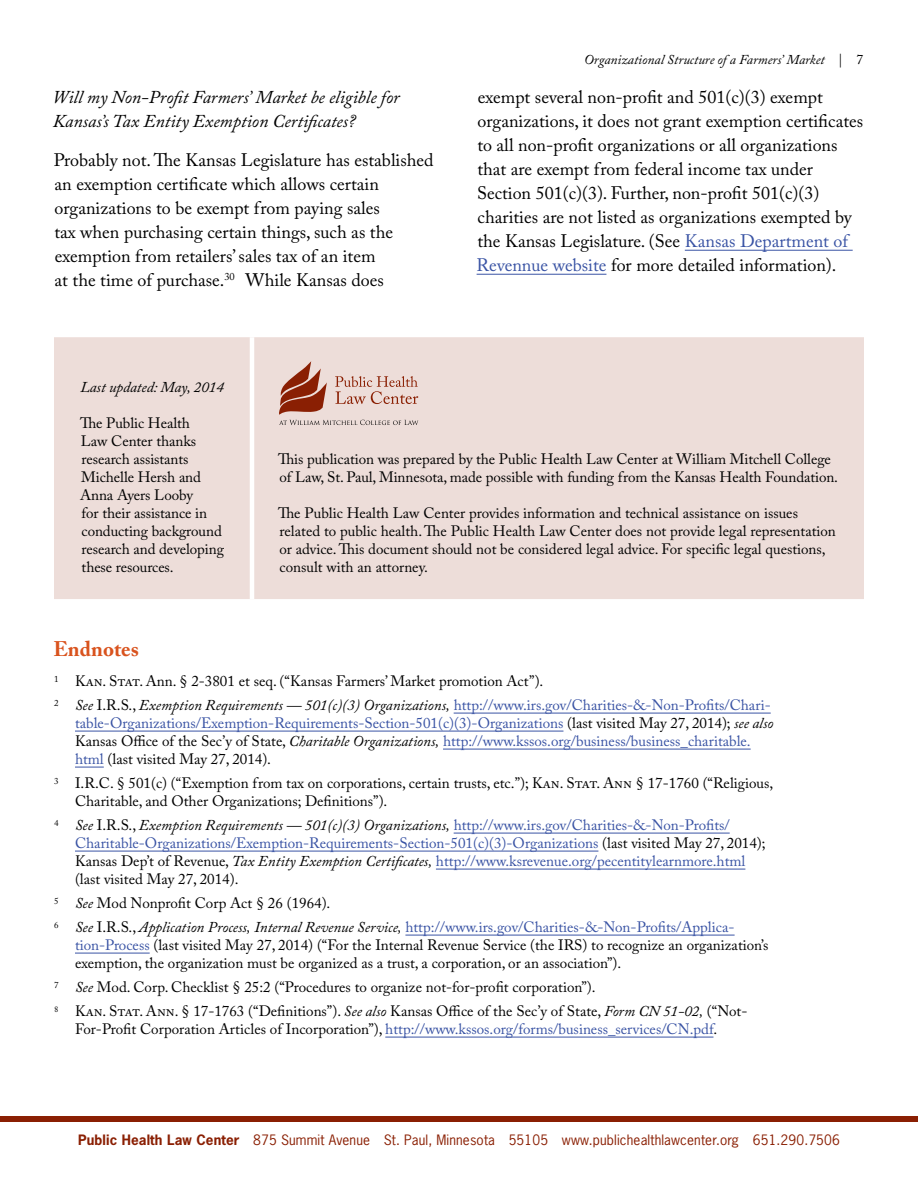
<style>
.page{position:relative;width:918px;height:1188px;background:#fff}
.page>*{position:absolute;margin:0;border:0;box-sizing:border-box;transform-origin:0 0}
._5_subhead{font:700 21px "Adobe Caslon Pro";color:#d9531e}
._1_body_copy{font:18px/24px "Adobe Caslon Pro";color:#000}
._1_body_copy-2{font:italic 18px/24px "Adobe Caslon Pro";color:#000}
.t1{font:15px/18px "Adobe Caslon Pro";color:#000}
.t2{font:15px/18px "Adobe Caslon Pro";color:#3953a4}
.t3{font:italic 15px "Adobe Caslon Pro";color:#000}
.t4{font:13.5px "News Gothic Std";letter-spacing:.01em;color:#8a1f03}
.t5{font:italic 13.5px "Adobe Caslon Pro";color:#000}
.s1{font-style:normal}
.s2{color:#3953a4}
.s3{font-style:italic;color:#000}
.s4{color:#000}
.s5{font-style:italic}
.s6{font-weight:700}
</style>
<div class="page">
<div style="left:0;top:1116px;width:918px;height:6px;background:#8a1f03"></div>
<hr style="left:685px;top:250px;width:168px;height:1px;background:#3953a4">
<hr style="left:477px;top:274px;width:129px;height:1px;background:#3953a4">
<div style="left:54px;top:337px;width:810px;height:262px;background:#edddd9"></div>
<hr style="left:250px;top:337px;width:4px;height:262px;background:#fff">
<svg style="left:278px;top:361px;width:140px;height:64px;background:#d5b3ab"></svg>
<hr style="left:454px;top:713px;width:317px;height:1px;background:#3953a4">
<hr style="left:75px;top:731px;width:488px;height:1px;background:#3953a4">
<hr style="left:443px;top:749px;width:308px;height:1px;background:#3953a4">
<svg style="left:75px;top:767px;width:29px;height:1px"></svg>
<hr style="left:454px;top:833px;width:276px;height:1px;background:#3953a4">
<hr style="left:75px;top:851px;width:523px;height:1px;background:#3953a4">
<hr style="left:436px;top:869px;width:309px;height:1px;background:#3953a4">
<hr style="left:405px;top:935px;width:330px;height:1px;background:#3953a4">
<hr style="left:75px;top:953px;width:75px;height:1px;background:#3953a4">
<hr style="left:385px;top:1037px;width:328px;height:1px;background:#3953a4">
<p class="_1_body_copy-2" style="left:52px;top:85px;width:349px">Will my Non-Profit Farmers’ Market be eligible for<br>Kansas’s Tax Entity Exemption Certificates?</p>
<p class="_1_body_copy" style="left:54px;top:148px;width:381px">Probably not. The Kansas Legislature has established an exemption certificate which allows certain organizations to be exempt from paying sales<br>tax when purchasing certain things, such as the exemption from retailers’ sales tax of an item<br>at the time of purchase.<sup>30</sup> While Kansas does</p>
<p class="t5" style="left:584px;top:52px;width:281px">Organizational Structure of a Farmers’ Market <span class="s1">| 7</span></p>
<p class="_1_body_copy" style="left:477px;top:85px;width:388px">exempt several non-profit and 501(c)(3) exempt organizations, it does not grant exemption certificates to all non-profit organizations or all organizations that are exempt from federal income tax under Section 501(c)(3). Further, non-profit 501(c)(3) charities are not listed as organizations exempted by the Kansas Legislature. (See <span class="s2">Kansas Department of Revennue website</span> for more detailed information).</p>
<p class="t3" style="left:80px;top:378px;width:145px">Last updated: May, 2014</p>
<p class="t1" style="left:80px;top:414px;width:145px">The Public Health<br>Law Center thanks research assistants<br>Michelle Hersh and<br>Anna Ayers Looby<br>for their assistance in conducting background research and developing these resources.</p>
<p class="t1" style="left:278px;top:450px;width:562px">This publication was prepared by the Public Health Law Center at William Mitchell College of Law, St. Paul, Minnesota, made possible with funding from the Kansas Health Foundation.</p>
<p class="t1" style="left:278px;top:504px;width:559px">The Public Health Law Center provides information and technical assistance on issues related to public health. The Public Health Law Center does not provide legal representation or advice. This document should not be considered legal advice. For specific legal questions, consult with an attorney.</p>
<p class="_5_subhead" style="left:53px;top:637px;width:87px">Endnotes</p>
<p class="t1" style="left:54px;top:672px;width:491px"><sup>1</sup> Kan. Stat. Ann. § 2-3801 et seq. (“Kansas Farmers’ Market promotion Act”).</p>
<p class="t2" style="left:75px;top:696px;width:700px;text-indent:-21px"><sup>2</sup> <span class="s3">See</span> <span class="s4">I.R.S.,</span> <span class="s3">Exemption Requirements — 501(c)(3) Organizations,</span> http://www.irs.gov/Charities-&amp;-Non-Profits/Chari&shy;table-Organizations/Exemption-Requirements-Section-501(c)(3)-Organizations <span class="s4">(last visited May 27, 2014);</span> <span class="s3">see also </span><span class="s4">Kansas Office of the Sec’y of State,</span> <span class="s3">Charitable Organizations,</span> http://www.kssos.org/business/business_charitable. html <span class="s4">(last visited May 27, 2014).</span></p>
<p class="t1" style="left:75px;top:774px;width:700px;text-indent:-21px"><sup>3</sup> I.R.C. § 501(c) (“Exemption from tax on corporations, certain trusts, etc.”); Kan. Stat. Ann § 17-1760 (“Religious,<br>Charitable, and Other Organizations; Definitions”).</p>
<p class="t2" style="left:75px;top:816px;width:692px;text-indent:-21px"><sup>4</sup> <span class="s3">See</span> <span class="s4">I.R.S.,</span> <span class="s3">Exemption Requirements — 501(c)(3) Organizations,</span> http://www.irs.gov/Charities-&amp;-Non-Profits/ Charitable-Organizations/Exemption-Requirements-Section-501(c)(3)-Organizations <span class="s4">(last visited May 27, 2014); Kansas Dep’t of Revenue,</span> <span class="s3">Tax Entity Exemption Certificates,</span> http://www.ksrevenue.org/pecentitylearnmore.html <span class="s4">(last visited May 27, 2014).</span></p>
<p class="t1" style="left:54px;top:894px;width:278px"><sup>5</sup> <span class="s5">See</span> Mod Nonprofit Corp Act § 26 (1964).</p>
<p class="t1" style="left:75px;top:918px;width:695px;text-indent:-21px"><sup>6</sup> <span class="s5">See</span> I.R.S., <span class="s5">Application Process, Internal Revenue Service,</span> <span class="s2">http://www.irs.gov/Charities-&amp;-Non-Profits/Applica&shy;tion-Process</span> (last visited May 27, 2014) (“For the Internal Revenue Service (the IRS) to recognize an organization’s exemption, the organization must be organized as a trust, a corporation, or an association”).</p>
<p class="t1" style="left:54px;top:978px;width:543px"><sup>7</sup> <span class="s5">See</span> Mod. Corp. Checklist § 25:2 (“Procedures to organize not-for-profit corporation”).</p>
<p class="t1" style="left:75px;top:1002px;width:674px;text-indent:-21px"><sup>8</sup> Kan. Stat. Ann. § 17-1763 (“Definitions”). <span class="s5">See also</span> Kansas Office of the Sec’y of State, <span class="s5">Form CN 51-02,</span> (“Not-<br>For-Profit Corporation Articles of Incorporation”), <span class="s2">http://www.kssos.org/forms/business_services/CN.pdf</span>.</p>
<p class="t4" style="left:78px;top:1131px;width:763px"><span class="s6">Public Health Law Center</span> 875 Summit Avenue St. Paul, Minnesota 55105 www.publichealthlawcenter.org 651.290.7506</p>
</div>
